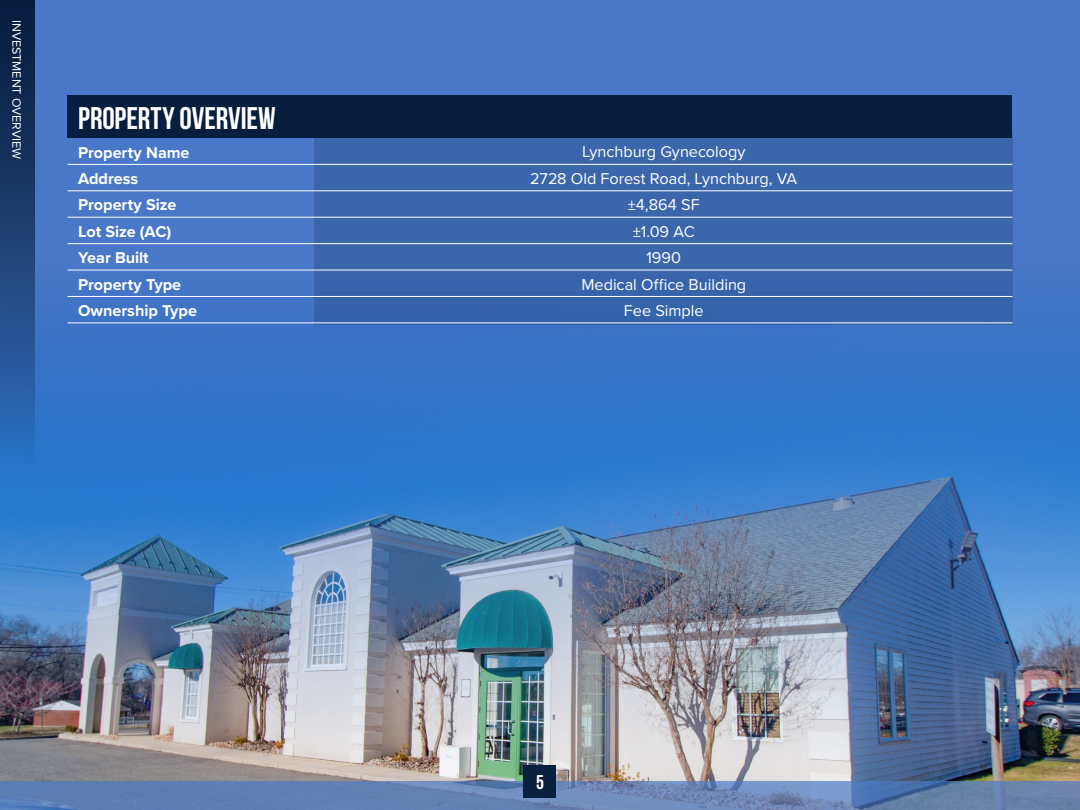
<style>
.page{position:relative;width:1080px;height:810px;background:#4878c7}
.page>*{position:absolute;margin:0;border:0;box-sizing:border-box;transform-origin:0 0}
.t1{font:700 31.25px "Bebas Neue";color:#fff}
.t2{font:700 20px "Bebas Neue";color:#fff}
.t3{font:16.25px "Proxima Nova";color:#fff}
.t4{font:700 16.25px "Proxima Nova";letter-spacing:-.005em;color:#fff}
.t5{font:12.5px "Proxima Nova";color:#fff}
</style>
<div class="page">
<img style="left:0;top:265px;width:1080px;height:516px">
<div style="left:0;top:0;width:35px;height:465px;background:linear-gradient(to bottom,#081732,#2f6cbd)"></div>
<div style="left:314px;top:134px;width:698px;height:191px;background:#3b66ac"></div>
<div style="left:68px;top:96px;width:944px;height:42px;background:#071e3f"></div>
<hr style="left:68px;top:164px;width:247px;height:1px;background:#fff">
<hr style="left:315px;top:164px;width:697px;height:1px;background:#fff">
<hr style="left:68px;top:190px;width:247px;height:1px;background:#fff">
<hr style="left:315px;top:190px;width:697px;height:1px;background:#fff">
<hr style="left:68px;top:217px;width:247px;height:1px;background:#fff">
<hr style="left:315px;top:217px;width:697px;height:1px;background:#fff">
<hr style="left:68px;top:243px;width:247px;height:1px;background:#fff">
<hr style="left:315px;top:243px;width:697px;height:1px;background:#fff">
<hr style="left:68px;top:270px;width:247px;height:1px;background:#fff">
<hr style="left:315px;top:270px;width:697px;height:1px;background:#fff">
<hr style="left:68px;top:296px;width:247px;height:1px;background:#fff">
<hr style="left:315px;top:296px;width:697px;height:1px;background:#fff">
<hr style="left:68px;top:323px;width:247px;height:1px;background:#fff">
<hr style="left:315px;top:323px;width:697px;height:1px;background:#fff">
<svg style="left:0;top:781px;width:1080px;height:29px;background:#6482b3"></svg>
<div style="left:524px;top:765px;width:32px;height:32px;background:#091f3e"></div>
<p class="t5" style="left:26px;top:20px;width:141px;rotate:90deg">INVESTMENT OVERVIEW</p>
<h1 class="t1" style="left:78px;top:101px;width:199px">PROPERTY OVERVIEW</h1>
<p class="t4" style="left:78px;top:140px;width:113px">Property Name</p>
<p class="t3" style="left:582px;top:140px;width:165px">Lynchburg Gynecology</p>
<p class="t4" style="left:78px;top:166px;width:62px">Address</p>
<p class="t3" style="left:530px;top:166px;width:269px">2728 Old Forest Road, Lynchburg, VA</p>
<p class="t4" style="left:78px;top:193px;width:100px">Property Size</p>
<p class="t3" style="left:628px;top:193px;width:73px">±4,864 SF</p>
<p class="t4" style="left:78px;top:219px;width:95px">Lot Size (AC)</p>
<p class="t3" style="left:633px;top:219px;width:63px">±1.09 AC</p>
<p class="t4" style="left:78px;top:246px;width:72px">Year Built</p>
<p class="t3" style="left:646px;top:246px;width:36px">1990</p>
<p class="t4" style="left:78px;top:272px;width:105px">Property Type</p>
<p class="t3" style="left:581px;top:272px;width:166px">Medical Office Building</p>
<p class="t4" style="left:78px;top:299px;width:121px">Ownership Type</p>
<p class="t3" style="left:624px;top:299px;width:81px">Fee Simple</p>
<p class="t2" style="left:536px;top:771px;width:9px">5</p>
</div>
